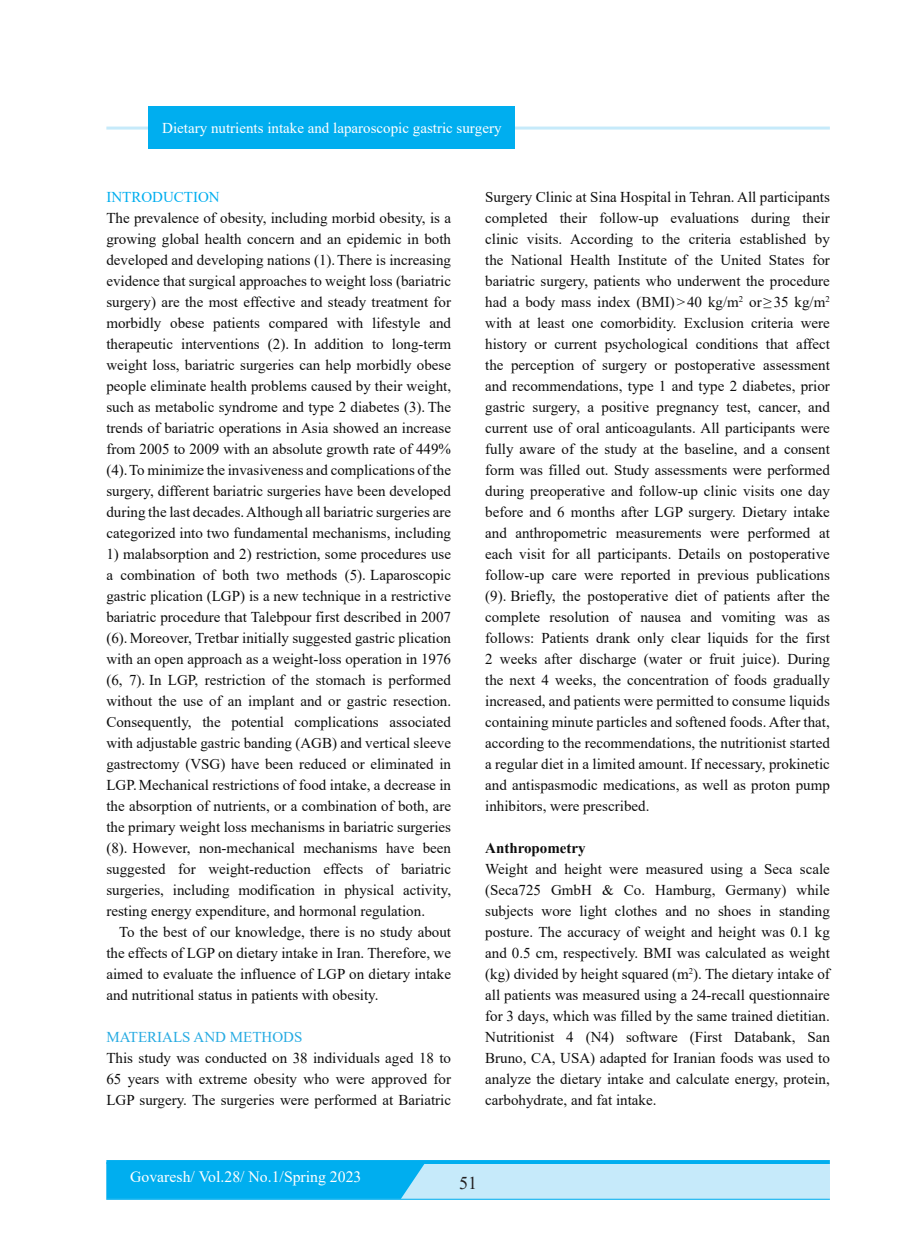
<style>
.page{position:relative;width:915px;height:1255px;background:#fff}
.page>*{position:absolute;margin:0;border:0;box-sizing:border-box;transform-origin:0 0}
.t1{font:18px "Times New Roman";color:#231f20}
.t2{font:15.75px "Times New Roman";color:#fff}
.t3{font:15px/21px "Times New Roman";color:#0d0d0d;text-align:justify}
.t4{font:15px "Times New Roman";color:#fff}
.t5{font:15px "Times New Roman";color:#27abe2}
.t6{font:700 15px "Times New Roman";color:#0d0d0d}
.t7{font:15px "Times New Roman";color:#00aeef}
</style>
<div class="page">
<div style="left:106px;top:1159px;width:723px;height:5px;background:#00aeef"></div>
<div style="left:106px;top:1164px;width:723px;height:35px;background:#c6eafa"></div>
<hr style="left:106px;top:1198px;width:723px;height:1px;background:#00aeef">
<div style="left:106px;top:1162px;width:319px;height:36px;background:#00aeef"></div>
<hr style="left:106px;top:126px;width:723px;height:3px;background:#c6eafa">
<div style="left:149px;top:106px;width:365px;height:43px;background:#00aeef"></div>
<p class="t4" style="left:162px;top:117px;width:341px">Dietary nutrients intake and laparoscopic gastric surgery</p>
<p class="t7" style="left:106px;top:186px;width:115px">INTRODUCTION</p>
<p class="t3" style="left:106px;top:207px;width:346px">The prevalence of obesity, including morbid obesity, is a growing global health concern and an epidemic in both developed and developing nations (1).There is increasing evidence that surgical approaches to weight loss (bariatric surgery) are the most effective and steady treatment for morbidly obese patients compared with lifestyle and therapeutic interventions (2). In addition to long-term weight loss, bariatric surgeries can help morbidly obese people eliminate health problems caused by their weight, such as metabolic syndrome and type 2 diabetes (3). The trends of bariatric operations in Asia showed an increase from 2005 to 2009 with an absolute growth rate of 449% (4).To minimize the invasiveness and complications of the surgery, different bariatric surgeries have been developed during the last decades. Although all bariatric surgeries are categorized into two fundamental mechanisms, including</p>
<p class="t3" style="left:106px;top:543px;width:346px">1) malabsorption and 2) restriction, some procedures use a combination of both two methods (5). Laparoscopic gastric plication (LGP) is a new technique in a restrictive bariatric procedure that Talebpour first described in 2007 (6).Moreover, Tretbar initially suggested gastric plication with an open approach as a weight-loss operation in 1976 (6, 7). In LGP, restriction of the stomach is performed without the use of an implant and or gastric resection.<br>Consequently, the potential complications associated with adjustable gastric banding (AGB) and vertical sleeve gastrectomy (VSG) have been reduced or eliminated in LGP.Mechanical restrictions of food intake, a decrease in the absorption of nutrients, or a combination of both, are the primary weight loss mechanisms in bariatric surgeries (8). However, non-mechanical mechanisms have been suggested for weight-reduction effects of bariatric surgeries, including modification in physical activity, resting energy expenditure, and hormonal regulation.</p>
<p class="t3" style="left:106px;top:921px;width:346px;text-indent:13px">To the best of our knowledge, there is no study about the effects of LGP on dietary intake in Iran. Therefore, we aimed to evaluate the influence of LGP on dietary intake and nutritional status in patients with obesity.</p>
<p class="t5" style="left:106px;top:1026px;width:197px">MATERIALS AND METHODS</p>
<p class="t3" style="left:106px;top:1047px;width:346px">This study was conducted on 38 individuals aged 18 to 65 years with extreme obesity who were approved for LGP surgery. The surgeries were performed at Bariatric</p>
<p class="t3" style="left:485px;top:186px;width:346px">Surgery Clinic at Sina Hospital in Tehran. All participants completed their follow-up evaluations during their clinic visits. According to the criteria established by the National Health Institute of the United States for bariatric surgery, patients who underwent the procedure had a body mass index (BMI)&gt;40 kg/m<sup>2</sup> or≥35 kg/m<sup>2 </sup>with at least one comorbidity. Exclusion criteria were history or current psychological conditions that affect the perception of surgery or postoperative assessment and recommendations, type 1 and type 2 diabetes, prior gastric surgery, a positive pregnancy test, cancer, and current use of oral anticoagulants. All participants were fully aware of the study at the baseline, and a consent form was filled out. Study assessments were performed during preoperative and follow-up clinic visits one day before and 6 months after LGP surgery. Dietary intake and anthropometric measurements were performed at each visit for all participants. Details on postoperative follow-up care were reported in previous publications (9). Briefly, the postoperative diet of patients after the complete resolution of nausea and vomiting was as follows: Patients drank only clear liquids for the first 2 weeks after discharge (water or fruit juice). During the next 4 weeks, the concentration of foods gradually increased, and patients were permitted to consume liquids containing minute particles and softened foods. After that, according to the recommendations, the nutritionist started a regular diet in a limited amount. If necessary, prokinetic and antispasmodic medications, as well as proton pump inhibitors, were prescribed.</p>
<p class="t6" style="left:485px;top:837px;width:102px">Anthropometry</p>
<p class="t3" style="left:485px;top:858px;width:346px">Weight and height were measured using a Seca scale (Seca725 GmbH &amp; Co. Hamburg, Germany) while subjects wore light clothes and no shoes in standing posture. The accuracy of weight and height was 0.1 kg and 0.5 cm, respectively. BMI was calculated as weight (kg) divided by height squared (m<sup>2</sup>). The dietary intake of all patients was measured using a 24-recall questionnaire for 3 days, which was filled by the same trained dietitian.<br>Nutritionist 4 (N4) software (First Databank, San Bruno, CA, USA) adapted for Iranian foods was used to analyze the dietary intake and calculate energy, protein, carbohydrate, and fat intake.</p>
<p class="t2" style="left:130px;top:1165px;width:233px">Govaresh/ Vol.28/ No.1/Spring 2023</p>
<p class="t1" style="left:459px;top:1170px;width:19px">51</p>
</div>
